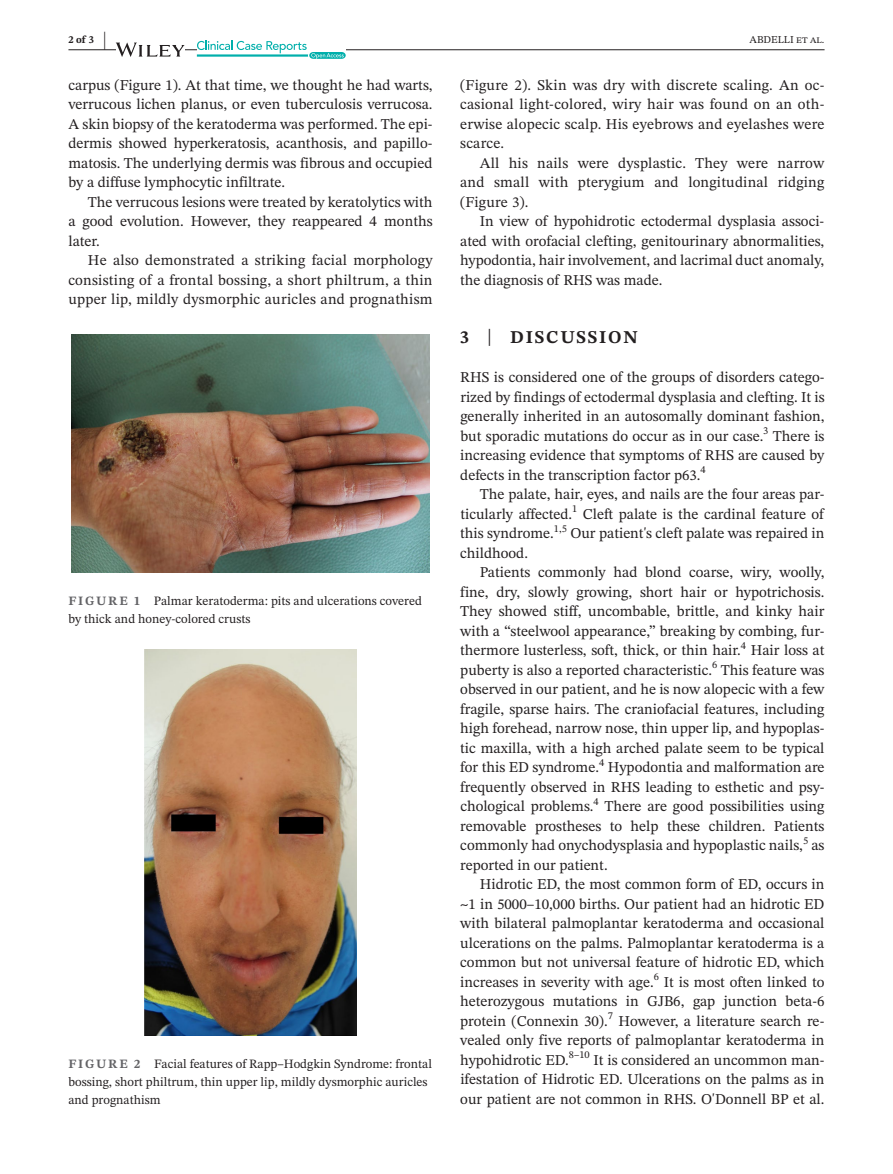
<style>
.page{position:relative;width:893px;height:1174px;background:#fff}
.page>*{position:absolute;margin:0;border:0;box-sizing:border-box;transform-origin:0 0}
.t1{font:700 18px "STIX Two Text";letter-spacing:.1em;color:#231f20}
.t2{font:15px/19.5px "STIX Two Text";color:#231f20;text-align:justify}
.t3{font:12.75px/18px "STIX Two Text";color:#231f20}
.t4{font:10.5px "STIX Two Text";color:#231f20}
.t5{font:700 10.5px "STIX Two Text";color:#231f20}
.s1{font-size:21px}
.s2{font-weight:700;color:#636366}
.s3{font-weight:400;font-size:23.7px}
</style>
<div class="page">
<hr style="left:68px;top:49px;width:756px;height:1px;background:#231f20">
<svg style="left:116px;top:43px;width:69px;height:14px"></svg>
<svg style="left:197px;top:41px;width:149px;height:18px"></svg>
<div style="left:68px;top:334px;width:365px;height:238px;background:linear-gradient(to bottom,#fff,#fff)"></div>
<img style="left:72px;top:334px;width:357px;height:238px">
<img style="left:144px;top:649px;width:213px;height:386px">
<p class="t5" style="left:68px;top:32px;width:39px">2 of 3 <span class="s1">|</span></p>
<p class="t4" style="left:749px;top:32px;width:76px">ABDELLI et al.</p>
<p class="t2" style="left:68px;top:75px;width:366px">carpus (Figure 1). At that time, we thought he had warts, verrucous lichen planus, or even tuberculosis verrucosa.<br>A skin biopsy of the keratoderma was performed. The epi&shy;dermis showed hyperkeratosis, acanthosis, and papillo&shy;matosis. The underlying dermis was fibrous and occupied by a diffuse lymphocytic infiltrate.</p>
<p class="t2" style="left:68px;top:192px;width:366px;text-indent:20px">The verrucous lesions were treated by keratolytics with a good evolution. However, they reappeared 4 months later.</p>
<p class="t2" style="left:68px;top:250px;width:366px;text-indent:20px">He also demonstrated a striking facial morphology consisting of a frontal bossing, a short philtrum, a thin upper lip, mildly dysmorphic auricles and prognathism</p>
<p class="t2" style="left:460px;top:75px;width:366px">(Figure 2). Skin was dry with discrete scaling. An oc&shy;casional light-colored, wiry hair was found on an oth&shy;erwise alopecic scalp. His eyebrows and eyelashes were scarce.</p>
<p class="t2" style="left:460px;top:153px;width:366px;text-indent:20px">All his nails were dysplastic. They were narrow and small with pterygium and longitudinal ridging (Figure 3).</p>
<p class="t2" style="left:460px;top:211px;width:366px;text-indent:20px">In view of hypohidrotic ectodermal dysplasia associ&shy;ated with orofacial clefting, genitourinary abnormalities, hypodontia, hair involvement, and lacrimal duct anomaly, the diagnosis of RHS was made.</p>
<p class="t3" style="left:68px;top:591px;width:355px"><span class="s2">FIGURE 1</span> Palmar keratoderma: pits and ulcerations covered by thick and honey-colored crusts</p>
<p class="t3" style="left:68px;top:1054px;width:365px"><span class="s2">FIGURE 2</span> Facial features of Rapp–Hodgkin Syndrome: frontal bossing, short philtrum, thin upper lip, mildly dysmorphic auricles and prognathism</p>
<p class="t1" style="left:460px;top:324px;width:179px">3 <span class="s3">|</span> DISCUSSION</p>
<p class="t2" style="left:460px;top:367px;width:366px">RHS is considered one of the groups of disorders catego&shy;rized by findings of ectodermal dysplasia and clefting. It is generally inherited in an autosomally dominant fashion, but sporadic mutations do occur as in our case.</p>
<p class="t4" style="left:763px;top:423px;width:7px">3</p>
<p class="t2" style="left:460px;top:426px;width:366px;text-indent:312px">There is increasing evidence that symptoms of RHS are caused by defects in the transcription factor p63.</p>
<p class="t4" style="left:701px;top:462px;width:7px">4</p>
<p class="t2" style="left:460px;top:484px;width:366px;text-indent:19px">The palate, hair, eyes, and nails are the four areas par&shy;ticularly affected.</p>
<p class="t4" style="left:572px;top:501px;width:7px">1</p>
<p class="t2" style="left:583px;top:504px;width:242px">Cleft palate is the cardinal feature of</p>
<p class="t2" style="left:460px;top:523px;width:95px">this syndrome.</p>
<p class="t4" style="left:554px;top:520px;width:15px">1,5</p>
<p class="t2" style="left:570px;top:523px;width:256px">Our patient's cleft palate was repaired in</p>
<p class="t2" style="left:460px;top:543px;width:69px">childhood.</p>
<p class="t2" style="left:480px;top:562px;width:346px">Patients commonly had blond coarse, wiry, woolly,</p>
<p class="t2" style="left:460px;top:582px;width:366px">fine, dry, slowly growing, short hair or hypotrichosis.</p>
<p class="t2" style="left:460px;top:601px;width:366px">They showed stiff, uncombable, brittle, and kinky hair</p>
<p class="t2" style="left:460px;top:621px;width:366px">with a “steelwool appearance,” breaking by combing, fur-</p>
<p class="t2" style="left:460px;top:640px;width:282px">thermore lusterless, soft, thick, or thin hair.</p>
<p class="t4" style="left:741px;top:637px;width:7px">4</p>
<p class="t2" style="left:751px;top:640px;width:75px">Hair loss at</p>
<p class="t2" style="left:460px;top:660px;width:253px">puberty is also a reported characteristic.</p>
<p class="t4" style="left:712px;top:657px;width:7px">6</p>
<p class="t2" style="left:460px;top:660px;width:366px;text-indent:260px">This feature was observed in our patient, and he is now alopecic with a few fragile, sparse hairs. The craniofacial features, including high forehead, narrow nose, thin upper lip, and hypoplas&shy;tic maxilla, with a high arched palate seem to be typical for this ED syndrome.</p>
<p class="t4" style="left:599px;top:754px;width:7px">4</p>
<p class="t2" style="left:460px;top:757px;width:366px;text-indent:147px">Hypodontia and malformation are frequently observed in RHS leading to esthetic and psy&shy;chological problems.</p>
<p class="t4" style="left:594px;top:793px;width:7px">4</p>
<p class="t2" style="left:460px;top:796px;width:366px;text-indent:144px">There are good possibilities using removable prostheses to help these children. Patients commonly had onychodysplasia and hypoplastic nails,</p>
<p class="t4" style="left:803px;top:832px;width:7px">5</p>
<p class="t2" style="left:811px;top:835px;width:15px">as</p>
<p class="t2" style="left:460px;top:855px;width:149px">reported in our patient.</p>
<p class="t2" style="left:480px;top:874px;width:346px">Hidrotic ED, the most common form of ED, occurs in</p>
<p class="t2" style="left:460px;top:894px;width:366px">~1 in 5000–10,000 births. Our patient had an hidrotic ED</p>
<p class="t2" style="left:460px;top:913px;width:366px">with bilateral palmoplantar keratoderma and occasional</p>
<p class="t2" style="left:460px;top:933px;width:366px">ulcerations on the palms. Palmoplantar keratoderma is a</p>
<p class="t2" style="left:460px;top:952px;width:366px">common but not universal feature of hidrotic ED, which</p>
<p class="t2" style="left:460px;top:972px;width:195px">increases in severity with age.</p>
<p class="t4" style="left:654px;top:969px;width:7px">6</p>
<p class="t2" style="left:460px;top:972px;width:366px;text-indent:204px">It is most often linked to heterozygous mutations in GJB6, gap junction beta-6 protein (Connexin 30).</p>
<p class="t4" style="left:608px;top:1008px;width:7px">7</p>
<p class="t2" style="left:460px;top:1011px;width:366px;text-indent:158px">However, a literature search re&shy;vealed only five reports of palmoplantar keratoderma in hypohidrotic ED.</p>
<p class="t4" style="left:569px;top:1047px;width:22px">8–10</p>
<p class="t2" style="left:460px;top:1050px;width:366px;text-indent:133px">It is considered an uncommon man&shy;ifestation of Hidrotic ED. Ulcerations on the palms as in our patient are not common in RHS. O'Donnell BP et al.</p>
</div>
